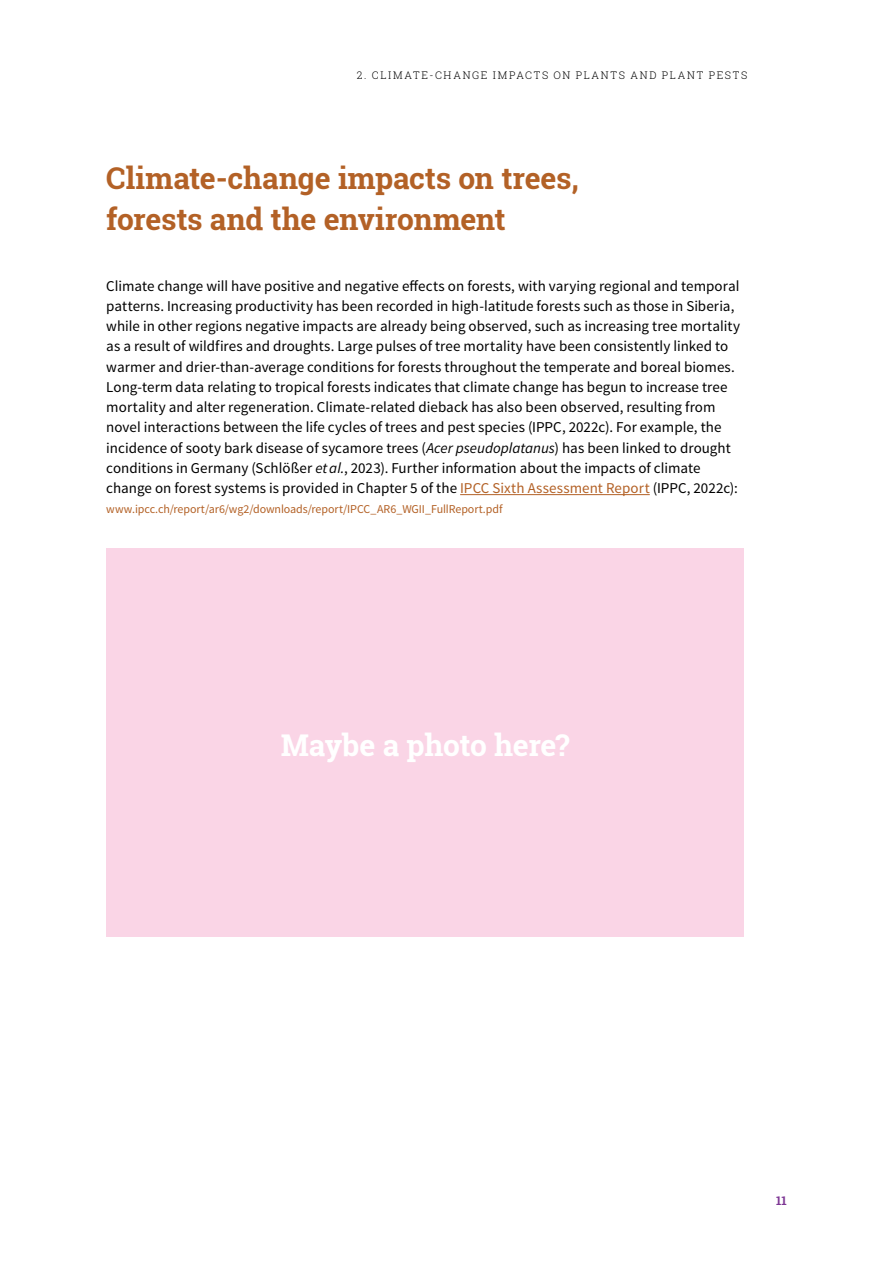
<style>
.page{position:relative;width:893px;height:1263px;background:#fff}
.page>*{position:absolute;margin:0;border:0;box-sizing:border-box;transform-origin:0 0}
.t1{font:700 30px/40.5px "Roboto Slab";letter-spacing:-.01em;color:#b36126}
.t2{font:700 30px "Roboto Slab";letter-spacing:-.015em;color:#fff}
.t3{font:15px/20.2px "Source Sans Pro";letter-spacing:.005em;color:#000}
.t4{font:12px "Source Sans Pro";letter-spacing:-.01em;color:#b36126}
.t5{font:700 12px "Roboto Slab";color:#7d3694}
.t6{font:300 10.5px "Roboto Slab";letter-spacing:.16em;color:#000}
.s1{font-style:italic}
.s2{color:#b36126}
</style>
<div class="page">
<div style="left:106px;top:549px;width:638px;height:388px;background:#fad5e6"></div>
<hr style="left:460px;top:494px;width:190px;height:1px;background:#b36126">
<p class="t6" style="left:357px;top:68px;width:392px">2. CLIMATE-CHANGE IMPACTS ON PLANTS AND PLANT PESTS</p>
<h1 class="t1" style="left:106px;top:158px;width:474px">Climate-change impacts on trees, forests and the environment</h1>
<p class="t3" style="left:106px;top:276px;width:635px">Climate change will have positive and negative effects on forests, with varying regional and temporal patterns. Increasing productivity has been recorded in high-latitude forests such as those in Siberia, while in other regions negative impacts are already being observed, such as increasing tree mortality as a result of wildfires and droughts. Large pulses of tree mortality have been consistently linked to warmer and drier-than-average conditions for forests throughout the temperate and boreal biomes.<br>Long-term data relating to tropical forests indicates that climate change has begun to increase tree mortality and alter regeneration. Climate-related dieback has also been observed, resulting from novel interactions between the life cycles of trees and pest species (IPPC, 2022c). For example, the incidence of sooty bark disease of sycamore trees (<span class="s1">Acer pseudoplatanus</span>) has been linked to drought conditions in Germany (Schlößer <span class="s1">etal.</span>, 2023). Further information about the impacts of climate change on forest systems is provided in Chapter 5 of the <span class="s2">IPCC Sixth Assessment Report</span> (IPPC, 2022c):</p>
<p class="t4" style="left:106px;top:502px;width:398px">www.ipcc.ch/report/ar6/wg2/downloads/report/IPCC_AR6_WGII_FullReport.pdf</p>
<h1 class="t2" style="left:281px;top:725px;width:290px">Maybe a photo here?</h1>
<p class="t5" style="left:776px;top:1193px;width:12px">11</p>
</div>
